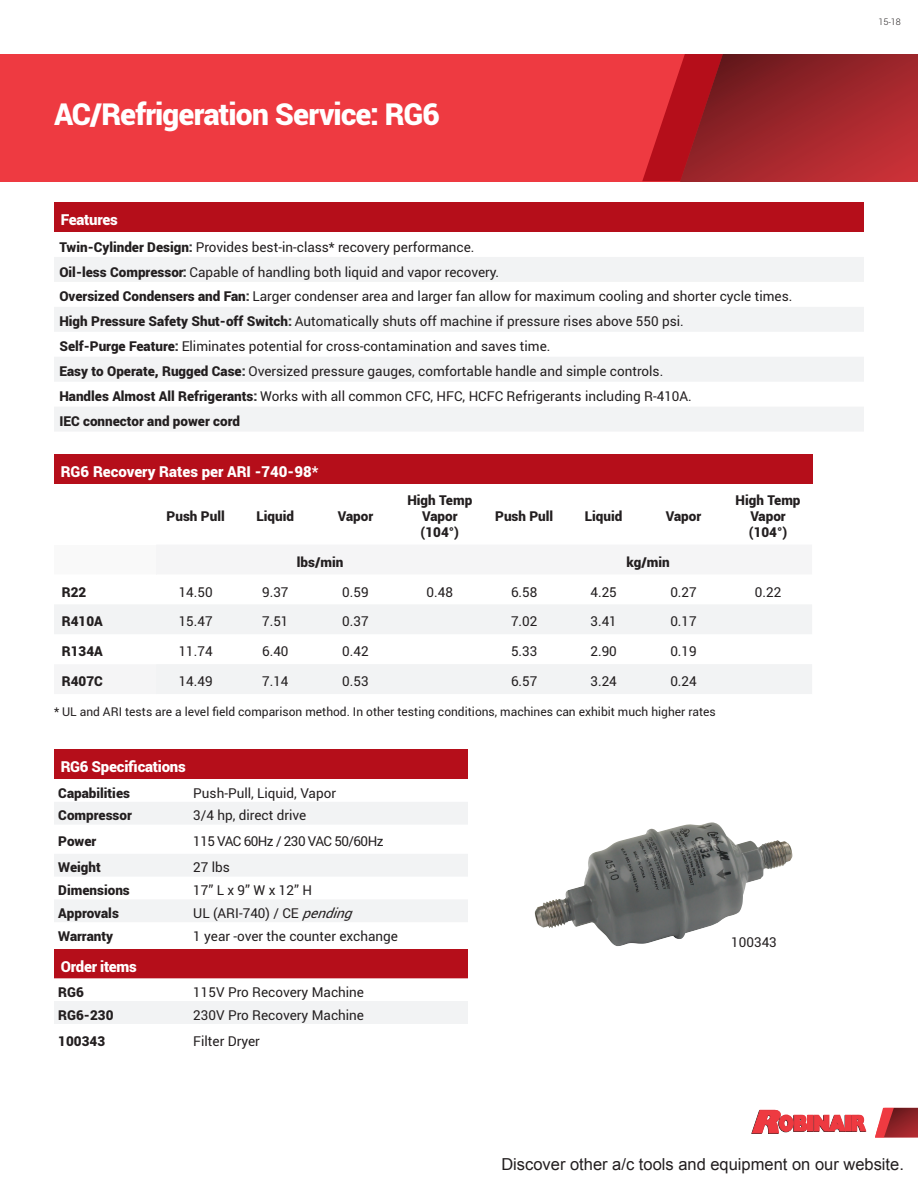
<style>
.page{position:relative;width:918px;height:1188px;background:#fff}
.page>*{position:absolute;margin:0;border:0;box-sizing:border-box;transform-origin:0 0}
.t1{font:900 30px "Roboto";letter-spacing:-.025em;color:#fff}
.t2{font:16.5px "Arial";color:#221e1f}
.t3{font:900 15px "Roboto";letter-spacing:-.01em;color:#fff}
.Paragraph_Style_1{font:13.5px "Roboto";color:#231f20}
.body{font:13.5px "Roboto";color:#231f20}
.Paragraph_Style_1-2{font:900 13.5px "Roboto";color:#231f20}
.head{font:900 13.5px/15.8px "Roboto";color:#231f20;text-align:center}
.Paragraph_Style_1-3{font:13.5px "Roboto";letter-spacing:-.04em;color:#231f20}
.body-2{font:900 13.5px "Roboto";color:#231f20}
.t4{font:12px "Roboto";color:#231f20}
.t5{font:300 9px "Roboto";color:#231f20}
.s1{font-weight:900}
.s2{font-weight:900;color:#3e3e3f}
.s3{font-style:italic}
</style>
<div class="page">
<div style="left:0;top:54px;width:918px;height:127px;background:#ee3a41"></div>
<svg style="left:642px;top:54px;width:276px;height:127px;background:#a6242a"></svg>
<div style="left:54px;top:203px;width:810px;height:29px;background:#b50e1a"></div>
<svg style="left:54px;top:257px;width:810px;height:174px;fill:#f2f3f4"></svg>
<div style="left:54px;top:750px;width:414px;height:29px;background:#b50e1a"></div>
<svg style="left:54px;top:802px;width:414px;height:120px;fill:#f2f3f4"></svg>
<div style="left:54px;top:949px;width:414px;height:29px;background:#b50e1a"></div>
<svg style="left:54px;top:978px;width:414px;height:1px"></svg>
<div style="left:54px;top:1001px;width:414px;height:23px;background:#f2f3f4"></div>
<svg style="left:875px;top:1108px;width:43px;height:30px"></svg>
<svg style="left:752px;top:1110px;width:114px;height:24px"></svg>
<svg style="left:54px;top:605px;width:758px;height:89px;fill:#f2f3f4"></svg>
<div style="left:54px;top:455px;width:758px;height:29px;background:#b50e1a"></div>
<img style="left:535px;top:822px;width:177px;height:124px">
<p class="t1" style="left:54px;top:93px;width:388px">AC/Refrigeration Service: RG6</p>
<p class="t3" style="left:61px;top:209px;width:59px">Features</p>
<p class="Paragraph_Style_1" style="left:59px;top:237px;width:417px"><span class="s1">Twin-Cylinder Design</span><span class="s2">:</span> Provides best-in-class* recovery performance.</p>
<p class="Paragraph_Style_1" style="left:59px;top:262px;width:441px"><span class="s1">Oil-less Compressor</span><span class="s2">:</span> Capable of handling both liquid and vapor recovery.</p>
<p class="Paragraph_Style_1" style="left:59px;top:287px;width:735px"><span class="s1">Oversized Condensers and Fan</span><span class="s2">:</span> Larger condenser area and larger fan allow for maximum cooling and shorter cycle times.</p>
<p class="Paragraph_Style_1" style="left:59px;top:312px;width:626px"><span class="s1">High Pressure Safety Shut-off Switch</span><span class="s2">:</span> Automatically shuts off machine if pressure rises above 550 psi.</p>
<p class="Paragraph_Style_1" style="left:59px;top:337px;width:493px"><span class="s1">Self-Purge Feature</span><span class="s2">:</span> Eliminates potential for cross-contamination and saves time.</p>
<p class="Paragraph_Style_1" style="left:59px;top:362px;width:605px"><span class="s1">Easy to Operate, Rugged Case</span><span class="s2">:</span> Oversized pressure gauges, comfortable handle and simple controls.</p>
<p class="Paragraph_Style_1" style="left:59px;top:387px;width:634px"><span class="s1">Handles Almost All Refrigerants</span><span class="s2">:</span> Works with all common CFC, HFC, HCFC Refrigerants including R-410A.</p>
<p class="Paragraph_Style_1-2" style="left:59px;top:412px;width:182px">IEC connector and power cord</p>
<p class="t3" style="left:61px;top:461px;width:259px">RG6 Recovery Rates per ARI -740-98*</p>
<p class="head" style="left:167px;top:508px;width:60px">Push Pull</p>
<p class="head" style="left:257px;top:508px;width:39px">Liquid</p>
<p class="head" style="left:338px;top:508px;width:37px">Vapor</p>
<p class="head" style="left:407px;top:492px;width:66px">High Temp<br>Vapor (104°)</p>
<p class="head" style="left:495px;top:508px;width:60px">Push Pull</p>
<p class="head" style="left:585px;top:508px;width:39px">Liquid</p>
<p class="head" style="left:666px;top:508px;width:37px">Vapor</p>
<p class="head" style="left:297px;top:553px;width:48px">lbs/min</p>
<p class="head" style="left:627px;top:553px;width:45px">kg/min</p>
<p class="head" style="left:736px;top:492px;width:66px">High Temp<br>Vapor (104°)</p>
<p class="body-2" style="left:62px;top:582px;width:26px">R22</p>
<p class="body" style="left:179px;top:582px;width:36px">14.50</p>
<p class="body" style="left:262px;top:582px;width:28px">9.37</p>
<p class="body" style="left:342px;top:582px;width:28px">0.59</p>
<p class="body" style="left:427px;top:582px;width:28px">0.48</p>
<p class="body" style="left:511px;top:582px;width:28px">6.58</p>
<p class="body" style="left:590px;top:582px;width:28px">4.25</p>
<p class="body" style="left:670px;top:582px;width:28px">0.27</p>
<p class="body" style="left:755px;top:582px;width:28px">0.22</p>
<p class="body-2" style="left:62px;top:612px;width:42px">R410A</p>
<p class="body" style="left:179px;top:612px;width:36px">15.47</p>
<p class="body" style="left:262px;top:612px;width:28px">7.51</p>
<p class="body" style="left:342px;top:612px;width:28px">0.37</p>
<p class="body" style="left:511px;top:612px;width:28px">7.02</p>
<p class="body" style="left:590px;top:612px;width:28px">3.41</p>
<p class="body" style="left:670px;top:612px;width:28px">0.17</p>
<p class="body-2" style="left:62px;top:642px;width:42px">R134A</p>
<p class="body" style="left:179px;top:642px;width:36px">11.74</p>
<p class="body" style="left:262px;top:642px;width:28px">6.40</p>
<p class="body" style="left:342px;top:642px;width:28px">0.42</p>
<p class="body" style="left:511px;top:642px;width:28px">5.33</p>
<p class="body" style="left:590px;top:642px;width:28px">2.90</p>
<p class="body" style="left:670px;top:642px;width:28px">0.19</p>
<p class="body-2" style="left:62px;top:672px;width:43px">R407C</p>
<p class="body" style="left:179px;top:672px;width:36px">14.49</p>
<p class="body" style="left:262px;top:672px;width:28px">7.14</p>
<p class="body" style="left:342px;top:672px;width:28px">0.53</p>
<p class="body" style="left:511px;top:672px;width:28px">6.57</p>
<p class="body" style="left:590px;top:672px;width:28px">3.24</p>
<p class="body" style="left:670px;top:672px;width:28px">0.24</p>
<p class="t4" style="left:54px;top:704px;width:663px">* UL and ARI tests are a level field comparison method. In other testing conditions, machines can exhibit much higher rates</p>
<p class="t3" style="left:61px;top:756px;width:127px">RG6 Specifications</p>
<p class="Paragraph_Style_1-2" style="left:58px;top:783px;width:73px">Capabilities</p>
<p class="Paragraph_Style_1" style="left:193px;top:783px;width:144px">Push-Pull, Liquid, Vapor</p>
<p class="Paragraph_Style_1-2" style="left:58px;top:806px;width:75px">Compressor</p>
<p class="Paragraph_Style_1" style="left:193px;top:806px;width:114px">3/4 hp, direct drive</p>
<p class="Paragraph_Style_1-2" style="left:58px;top:832px;width:40px">Power</p>
<p class="Paragraph_Style_1-3" style="left:193px;top:832px;width:192px">115 VAC 60Hz / 230 VAC 50/60Hz</p>
<p class="Paragraph_Style_1-2" style="left:58px;top:858px;width:44px">Weight</p>
<p class="Paragraph_Style_1" style="left:193px;top:858px;width:38px">27 lbs</p>
<p class="Paragraph_Style_1-2" style="left:58px;top:881px;width:73px">Dimensions</p>
<p class="Paragraph_Style_1" style="left:193px;top:881px;width:120px">17” L x 9” W x 12” H</p>
<p class="Paragraph_Style_1-2" style="left:58px;top:904px;width:62px">Approvals</p>
<p class="Paragraph_Style_1" style="left:193px;top:904px;width:166px">UL (ARI-740) / CE <span class="s3">pending</span></p>
<p class="Paragraph_Style_1-2" style="left:58px;top:926px;width:56px">Warranty</p>
<p class="Paragraph_Style_1" style="left:193px;top:926px;width:206px">1 year -over the counter exchange</p>
<p class="t3" style="left:61px;top:956px;width:78px">Order items</p>
<p class="Paragraph_Style_1-2" style="left:58px;top:982px;width:27px">RG6</p>
<p class="Paragraph_Style_1" style="left:193px;top:983px;width:172px">115V Pro Recovery Machine</p>
<p class="Paragraph_Style_1-2" style="left:58px;top:1005px;width:57px">RG6-230</p>
<p class="Paragraph_Style_1" style="left:193px;top:1005px;width:172px">230V Pro Recovery Machine</p>
<p class="Paragraph_Style_1-2" style="left:58px;top:1031px;width:48px">100343</p>
<p class="Paragraph_Style_1" style="left:193px;top:1031px;width:68px">Filter Dryer</p>
<p class="Paragraph_Style_1" style="left:731px;top:933px;width:47px">100343</p>
<p class="t5" style="left:878px;top:15px;width:24px">15-18</p>
<p class="t2" style="left:501px;top:1153px;width:404px">Discover other a/c tools and equipment on our website.</p>
</div>
